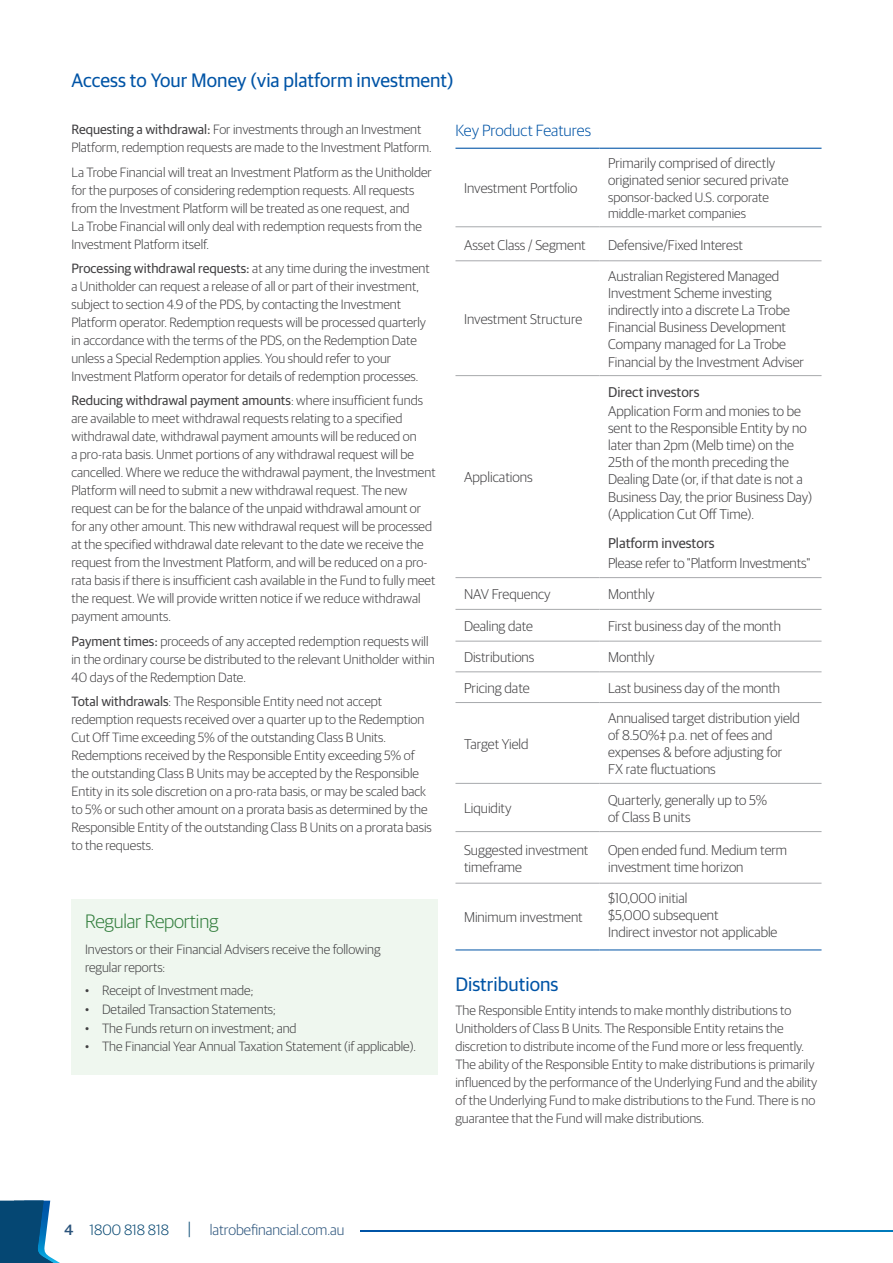
<style>
.page{position:relative;width:893px;height:1263px;background:#fff}
.page>*{position:absolute;margin:0;border:0;box-sizing:border-box;transform-origin:0 0}
.t1{font:19.5px "Guardian Sans";color:#0054a6}
.t2{font:300 19.5px "Guardian Sans";letter-spacing:-.01em;color:#327e3d}
.t3{font:300 16.2px "Guardian Sans";color:#0054a6}
.t4{font:300 15px "Guardian Sans";color:#2a537b}
.t5{font:300 14.4px "Guardian Sans";color:#414042}
.t6{font:300 14.25px/17.1px "Guardian Sans";color:#414042}
.t7{font:14.25px "Guardian Sans";color:#414042}
.t8{font:300 13.5px/18px "Guardian Sans";color:#414042}
.s1{font-weight:400}
.s2{font-weight:500}
.s3{color:#074872}
.s4{font-size:18px;color:#074872}
</style>
<div class="page">
<svg style="left:360px;top:1230px;width:533px;height:1px"></svg>
<svg style="left:0;top:1200px;width:60px;height:63px"></svg>
<hr style="left:455px;top:261px;width:145px;height:1px;background:#a7a9ac">
<hr style="left:600px;top:261px;width:221px;height:1px;background:#a7a9ac">
<hr style="left:455px;top:375px;width:145px;height:1px;background:#a7a9ac">
<hr style="left:600px;top:375px;width:221px;height:1px;background:#a7a9ac">
<hr style="left:455px;top:577px;width:145px;height:1px;background:#a7a9ac">
<hr style="left:600px;top:577px;width:221px;height:1px;background:#a7a9ac">
<hr style="left:455px;top:609px;width:145px;height:1px;background:#a7a9ac">
<hr style="left:600px;top:609px;width:221px;height:1px;background:#a7a9ac">
<hr style="left:455px;top:641px;width:145px;height:1px;background:#a7a9ac">
<hr style="left:600px;top:641px;width:221px;height:1px;background:#a7a9ac">
<hr style="left:455px;top:672px;width:145px;height:1px;background:#a7a9ac">
<hr style="left:600px;top:672px;width:221px;height:1px;background:#a7a9ac">
<hr style="left:455px;top:702px;width:145px;height:1px;background:#a7a9ac">
<hr style="left:600px;top:702px;width:221px;height:1px;background:#a7a9ac">
<hr style="left:455px;top:783px;width:145px;height:1px;background:#a7a9ac">
<hr style="left:600px;top:783px;width:221px;height:1px;background:#a7a9ac">
<hr style="left:455px;top:831px;width:145px;height:1px;background:#a7a9ac">
<hr style="left:600px;top:831px;width:221px;height:1px;background:#a7a9ac">
<hr style="left:455px;top:883px;width:145px;height:1px;background:#a7a9ac">
<hr style="left:600px;top:883px;width:221px;height:1px;background:#a7a9ac">
<hr style="left:455px;top:148px;width:145px;height:1px;background:#0054a6">
<hr style="left:600px;top:148px;width:221px;height:1px;background:#0054a6">
<hr style="left:455px;top:227px;width:145px;height:1px;background:#a7a9ac">
<hr style="left:600px;top:227px;width:221px;height:1px;background:#a7a9ac">
<hr style="left:455px;top:950px;width:145px;height:1px;background:#0054a6">
<hr style="left:600px;top:950px;width:221px;height:1px;background:#0054a6">
<div style="left:71px;top:899px;width:366px;height:175px;background:#eff7ef"></div>
<h1 class="t1" style="left:71px;top:66px;width:384px">Access to Your Money (via platform investment)</h1>
<p class="t8" style="left:71px;top:120px;width:362px"><span class="s1">Requesting a withdrawal:</span> For investments through an Investment<br>Platform, redemption requests are made to the Investment Platform.</p>
<p class="t8" style="left:71px;top:162px;width:362px">La Trobe Financial will treat an Investment Platform as the Unitholder for the purposes of considering redemption requests. All requests from the Investment Platform will be treated as one request, and<br>La Trobe Financial will only deal with redemption requests from the Investment Platform itself.</p>
<p class="t8" style="left:71px;top:258px;width:360px"><span class="s1">Processing withdrawal requests:</span> at any time during the investment a Unitholder can request a release of all or part of their investment, subject to section 4.9 of the PDS, by contacting the Investment Platform operator. Redemption requests will be processed quarterly in accordance with the terms of the PDS, on the Redemption Date unless a Special Redemption applies. You should refer to your Investment Platform operator for details of redemption processes.</p>
<p class="t8" style="left:71px;top:391px;width:366px"><span class="s1">Reducing withdrawal payment amounts</span>: where insufficient funds are available to meet withdrawal requests relating to a specified withdrawal date, withdrawal payment amounts will be reduced on<br>a pro-rata basis. Unmet portions of any withdrawal request will be cancelled. Where we reduce the withdrawal payment, the Investment Platform will need to submit a new withdrawal request. The new request can be for the balance of the unpaid withdrawal amount or for any other amount. This new withdrawal request will be processed at the specified withdrawal date relevant to the date we receive the request from the Investment Platform, and will be reduced on a pro&shy;rata basis if there is insufficient cash available in the Fund to fully meet the request. We will provide written notice if we reduce withdrawal payment amounts.</p>
<p class="t8" style="left:71px;top:631px;width:365px"><span class="s1">Payment times:</span> proceeds of any accepted redemption requests will in the ordinary course be distributed to the relevant Unitholder within<br>40 days of the Redemption Date.</p>
<p class="t8" style="left:71px;top:691px;width:362px"><span class="s1">Total withdrawals</span>: The Responsible Entity need not accept redemption requests received over a quarter up to the Redemption Cut Off Time exceeding 5% of the outstanding Class B Units.<br>Redemptions received by the Responsible Entity exceeding 5% of the outstanding Class B Units may be accepted by the Responsible Entity in its sole discretion on a pro-rata basis, or may be scaled back to 5% or such other amount on a prorata basis as determined by the Responsible Entity of the outstanding Class B Units on a prorata basis to the requests.</p>
<h1 class="t2" style="left:85px;top:908px;width:135px">Regular Reporting</h1>
<p class="t8" style="left:85px;top:940px;width:297px">Investors or their Financial Advisers receive the following regular reports:</p>
<p class="t8" style="left:85px;top:981px;width:170px">• Receipt of Investment made;</p>
<p class="t8" style="left:85px;top:999px;width:192px">• Detailed Transaction Statements;</p>
<p class="t8" style="left:85px;top:1018px;width:213px">• The Funds return on investment; and</p>
<p class="t8" style="left:85px;top:1037px;width:333px">• The Financial Year Annual Taxation Statement (if applicable).</p>
<p class="t3" style="left:455px;top:120px;width:137px">Key Product Features</p>
<p class="t6" style="left:464px;top:179px;width:115px">Investment Portfolio</p>
<p class="t6" style="left:608px;top:154px;width:182px">Primarily comprised of directly originated senior secured private</p>
<p class="t8" style="left:608px;top:188px;width:162px;line-height:16.5px">sponsor-backed U.S. corporate middle-market companies</p>
<p class="t6" style="left:464px;top:235px;width:123px">Asset Class / Segment</p>
<p class="t6" style="left:608px;top:235px;width:137px">Defensive/Fixed Interest</p>
<p class="t6" style="left:464px;top:309px;width:120px">Investment Structure</p>
<p class="t5" style="left:464px;top:467px;width:70px">Applications</p>
<p class="t6" style="left:608px;top:267px;width:198px">Australian Registered Managed<br>Investment Scheme investing indirectly into a discrete La Trobe<br>Financial Business Development<br>Company managed for La Trobe<br>Financial by the Investment Adviser</p>
<p class="t7" style="left:608px;top:382px;width:93px">Direct investors</p>
<p class="t6" style="left:608px;top:402px;width:206px">Application Form and monies to be sent to the Responsible Entity by no later than 2pm (Melb time) on the 25th of the month preceding the Dealing Date (or, if that date is not a Business Day, the prior Business Day) (Application Cut Off Time).</p>
<p class="t7" style="left:608px;top:533px;width:108px">Platform investors</p>
<p class="t6" style="left:608px;top:553px;width:204px">Please refer to "Platform Investments"</p>
<p class="t6" style="left:464px;top:585px;width:88px">NAV Frequency</p>
<p class="t6" style="left:608px;top:585px;width:48px">Monthly</p>
<p class="t6" style="left:464px;top:616px;width:70px">Dealing date</p>
<p class="t6" style="left:608px;top:616px;width:174px">First business day of the month</p>
<p class="t6" style="left:464px;top:648px;width:72px">Distributions</p>
<p class="t6" style="left:608px;top:648px;width:48px">Monthly</p>
<p class="t5" style="left:464px;top:678px;width:67px">Pricing date</p>
<p class="t6" style="left:608px;top:678px;width:174px">Last business day of the month</p>
<p class="t6" style="left:464px;top:734px;width:66px">Target Yield</p>
<p class="t6" style="left:608px;top:709px;width:193px">Annualised target distribution yield of 8.50%‡ p.a. net of fees and expenses &amp; before adjusting for<br>FX rate fluctuations</p>
<p class="t6" style="left:464px;top:799px;width:49px">Liquidity</p>
<p class="t6" style="left:608px;top:790px;width:161px">Quarterly, generally up to 5% of Class B units</p>
<p class="t6" style="left:464px;top:840px;width:126px">Suggested investment timeframe</p>
<p class="t6" style="left:608px;top:840px;width:181px">Open ended fund. Medium term investment time horizon</p>
<p class="t6" style="left:464px;top:908px;width:120px">Minimum investment</p>
<p class="t6" style="left:608px;top:889px;width:171px">$10,000 initial<br>$5,000 subsequent<br>Indirect investor not applicable</p>
<h1 class="t1" style="left:455px;top:970px;width:104px">Distributions</h1>
<p class="t8" style="left:455px;top:1000px;width:363px">The Responsible Entity intends to make monthly distributions to Unitholders of Class B Units. The Responsible Entity retains the discretion to distribute income of the Fund more or less frequently.<br>The ability of the Responsible Entity to make distributions is primarily influenced by the performance of the Underlying Fund and the ability of the Underlying Fund to make distributions to the Fund. There is no guarantee that the Fund will make distributions.</p>
<p class="t4" style="left:65px;top:1219px;width:281px"><span class="s2">4</span> <span class="s3">1800 818 818</span> <span class="s4">|</span> latrobefinancial.com.au</p>
</div>
